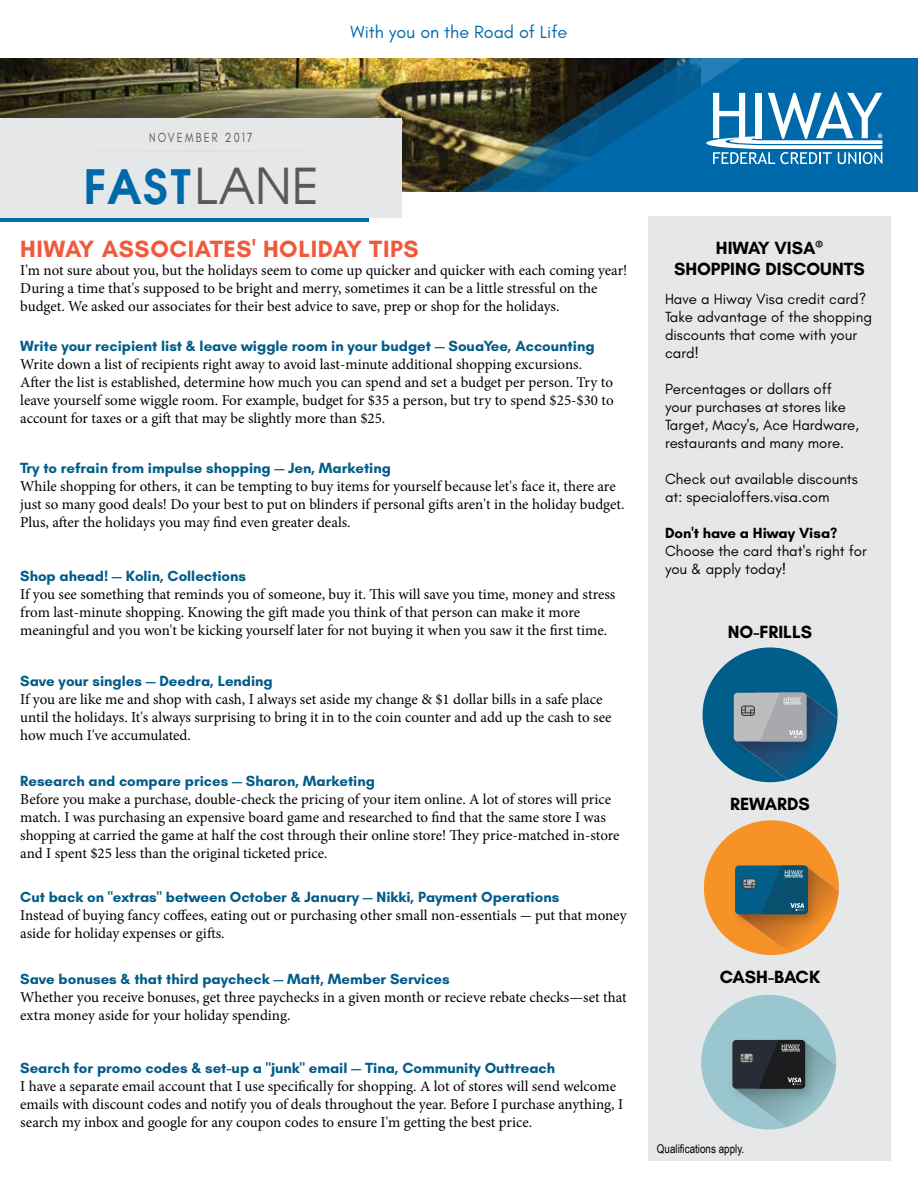
<style>
.page{position:relative;width:918px;height:1188px;background:#fff}
.page>*{position:absolute;margin:0;border:0;box-sizing:border-box;transform-origin:0 0}
.t1{font:49.5px "Moderne Demi";color:#0069aa}
.t2{font:700 24px "GI";letter-spacing:.025em;color:#f1593a}
.t3{font:700 18px/21.6px "GI";color:#000;text-align:center}
.t4{font:18px "GI";color:#0069aa}
.t5{font:15px/18px "Minion Pro";letter-spacing:-.005em;color:#000}
.t6{font:700 15px "GI";color:#005c89}
.t7{font:15px/18px "GI";color:#000}
.t8{font:700 15px "GI";color:#000}
.t9{font:13.5px "GI";letter-spacing:.2em;color:#58595b;scale:.8 1}
.t10{font:12px "Arial Narrow";color:#000101}
.s1{font-family:"Moderne";color:#58595b}
</style>
<div class="page">
<img style="left:0;top:58px;width:374px;height:60px">
<img style="left:374px;top:58px;width:67px;height:134px">
<img style="left:441px;top:58px;width:477px;height:134px">
<div style="left:648px;top:216px;width:243px;height:945px;background:#e6e7e8"></div>
<div style="left:0;top:216px;width:368px;height:6px;background:#0069aa"></div>
<div style="left:0;top:118px;width:402px;height:100px;background:#e6e7e8"></div>
<hr style="left:0;top:150px;width:400px;height:2px;background:#dcddde">
<svg style="left:706px;top:92px;width:176px;height:72px"></svg>
<svg style="left:701px;top:995px;width:135px;height:135px"></svg>
<svg style="left:703px;top:647px;width:135px;height:135px"></svg>
<svg style="left:704px;top:820px;width:135px;height:135px"></svg>
<p class="t4" style="left:351px;top:21px;width:218px">With you on the Road of Life</p>
<p class="t9" style="left:149px;top:129px;width:131px">NOVEMBER 2017</p>
<h1 class="t1" style="left:83px;top:156px;width:236px">FAST<span class="s1">LANE</span></h1>
<h2 class="t2" style="left:20px;top:234px;width:400px">HIWAY ASSOCIATES' HOLIDAY TIPS</h2>
<p class="t5" style="left:20px;top:261px;width:609px">I'm not sure about you, but the holidays seem to come up quicker and quicker with each coming year!<br>During a time that's supposed to be bright and merry, sometimes it can be a little stressful on the budget. We asked our associates for their best advice to save, prep or shop for the holidays.</p>
<p class="t6" style="left:20px;top:336px;width:576px">Write your recipient list &amp; leave wiggle room in your budget — SouaYee, Accounting</p>
<p class="t5" style="left:20px;top:355px;width:595px">Write down a list of recipients right away to avoid last-minute additional shopping excursions.<br>After the list is established, determine how much you can spend and set a budget per person. Try to leave yourself some wiggle room. For example, budget for $35 a person, but try to spend $25-$30 to account for taxes or a gift that may be slightly more than $25.</p>
<p class="t6" style="left:20px;top:459px;width:372px">Try to refrain from impulse shopping — Jen, Marketing</p>
<p class="t5" style="left:20px;top:477px;width:606px">While shopping for others, it can be tempting to buy items for yourself because let's face it, there are just so many good deals! Do your best to put on blinders if personal gifts aren't in the holiday budget.<br>Plus, after the holidays you may find even greater deals.</p>
<p class="t6" style="left:20px;top:567px;width:227px">Shop ahead! — Kolin, Collections</p>
<p class="t5" style="left:20px;top:585px;width:597px">If you see something that reminds you of someone, buy it. This will save you time, money and stress from last-minute shopping. Knowing the gift made you think of that person can make it more meaningful and you won't be kicking yourself later for not buying it when you saw it the first time.</p>
<p class="t6" style="left:20px;top:671px;width:254px">Save your singles — Deedra, Lending</p>
<p class="t5" style="left:20px;top:690px;width:593px">If you are like me and shop with cash, I always set aside my change &amp; $1 dollar bills in a safe place until the holidays. It's always surprising to bring it in to the coin counter and add up the cash to see how much I've accumulated.</p>
<p class="t6" style="left:20px;top:772px;width:356px">Research and compare prices — Sharon, Marketing</p>
<p class="t5" style="left:20px;top:791px;width:601px">Before you make a purchase, double-check the pricing of your item online. A lot of stores will price match. I was purchasing an expensive board game and researched to find that the same store I was shopping at carried the game at half the cost through their online store! They price-matched in-store and I spent $25 less than the original ticketed price.</p>
<p class="t6" style="left:20px;top:887px;width:541px">Cut back on "extras" between October &amp; January — Nikki, Payment Operations</p>
<p class="t5" style="left:20px;top:906px;width:608px">Instead of buying fancy coffees, eating out or purchasing other small non-essentials - put that money aside for holiday expenses or gifts.</p>
<p class="t6" style="left:20px;top:970px;width:431px">Save bonuses &amp; that third paycheck — Matt, Member Services</p>
<p class="t5" style="left:20px;top:989px;width:608px">Whether you receive bonuses, get three paychecks in a given month or recieve rebate checks—set that extra money aside for your holiday spending.</p>
<p class="t6" style="left:20px;top:1058px;width:536px">Search for promo codes &amp; set-up a "junk" email — Tina, Community Outtreach</p>
<p class="t5" style="left:20px;top:1077px;width:604px">I have a separate email account that I use specifically for shopping. A lot of stores will send welcome emails with discount codes and notify you of deals throughout the year. Before I purchase anything, I search my inbox and google for any coupon codes to ensure I'm getting the best price.</p>
<p class="t3" style="left:674px;top:237px;width:192px">HIWAY VISA<sup>®<br></sup>SHOPPING DISCOUNTS</p>
<p class="t7" style="left:665px;top:290px;width:208px">Have a Hiway Visa credit card?<br>Take advantage of the shopping discounts that come with your card!</p>
<p class="t7" style="left:665px;top:380px;width:195px">Percentages or dollars off your purchases at stores like<br>Target, Macy's, Ace Hardware, restaurants and many more.</p>
<p class="t7" style="left:665px;top:470px;width:194px">Check out available discounts at: specialoffers.visa.com</p>
<p class="t8" style="left:665px;top:524px;width:174px">Don't have a Hiway Visa?</p>
<p class="t7" style="left:665px;top:542px;width:203px">Choose the card that's right for you &amp; apply today!</p>
<p class="t3" style="left:728px;top:621px;width:86px">NO-FRILLS</p>
<p class="t3" style="left:730px;top:793px;width:81px">REWARDS</p>
<p class="t3" style="left:720px;top:966px;width:102px">CASH-BACK</p>
<p class="t10" style="left:657px;top:1142px;width:89px">Qualifications apply.</p>
</div>
